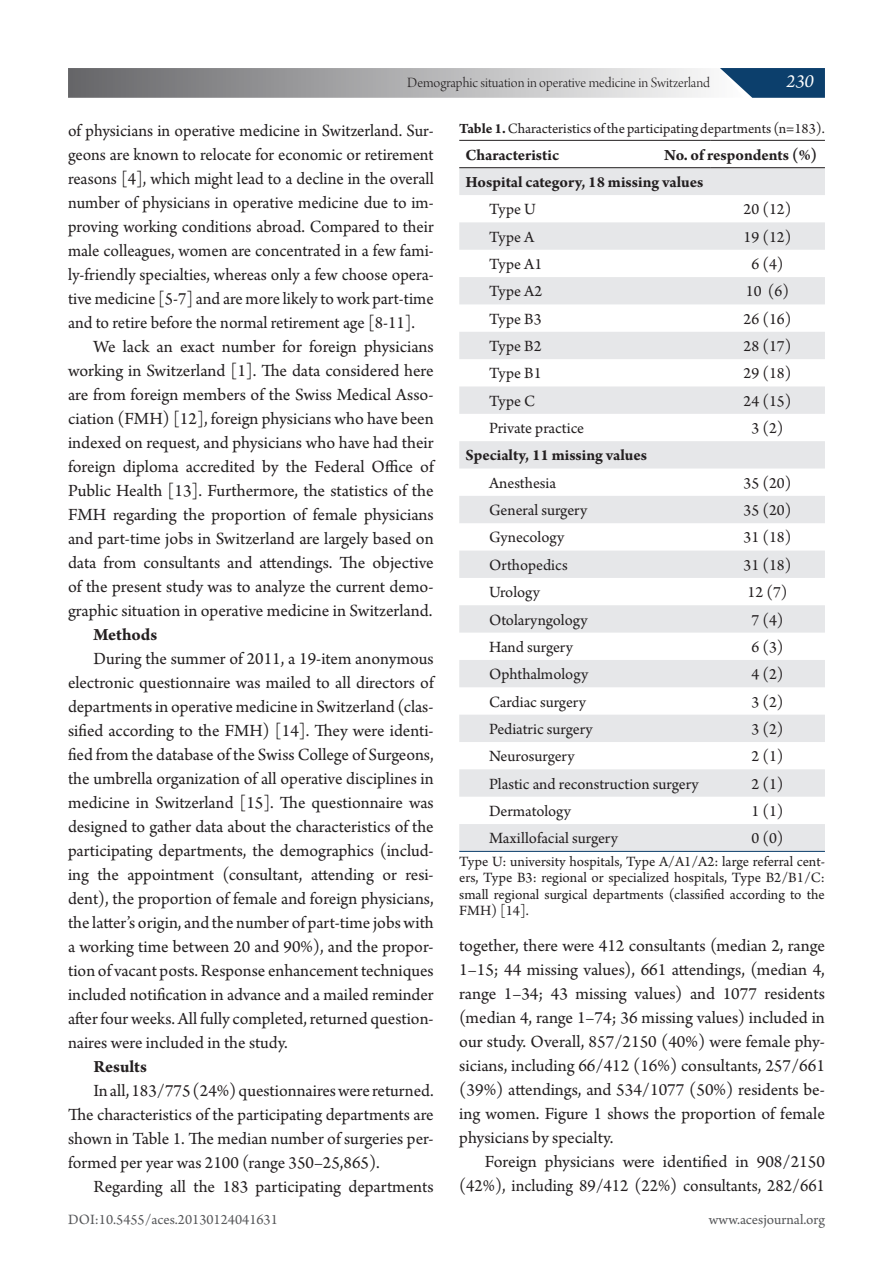
<style>
.page{position:relative;width:893px;height:1263px;background:#fff}
.page>*{position:absolute;margin:0;border:0;box-sizing:border-box;transform-origin:0 0}
.Paragraph_Style7{font:italic 19.5px "Arno Pro";color:#fff}
.BABA{font:18px/24px "Arno Pro";color:#231f20;text-align:justify}
.BABA-2{font:700 18px "Arno Pro";color:#231f20}
.t1{font:16.5px "Arno Pro";color:#231f20}
.t2{font:700 16.5px "Arno Pro";letter-spacing:-.005em;color:#231f20}
.BABA-3{font:15px/16.5px "Arno Pro";color:#231f20;text-align:justify}
.Paragraph_Style7-2{font:15px "Arno Pro Light Display";color:#231f20}
.BABA-4{font:15px "Arno Pro";color:#57585a}
.s1{font-weight:700}
</style>
<div class="page">
<svg style="left:459px;top:168px;width:366px;height:82px"></svg>
<svg style="left:459px;top:277px;width:366px;height:574px;fill:#e6e7e9"></svg>
<hr style="left:459px;top:140px;width:251px;height:1px;background:#231f20">
<hr style="left:710px;top:140px;width:115px;height:1px;background:#231f20">
<hr style="left:459px;top:167px;width:251px;height:1px;background:#231f20">
<hr style="left:710px;top:167px;width:115px;height:1px;background:#231f20">
<hr style="left:459px;top:851px;width:251px;height:1px;background:#0c3f6c">
<hr style="left:710px;top:851px;width:115px;height:1px;background:#0c3f6c">
<svg style="left:68px;top:68px;width:757px;height:30px;background:#9da3aa"></svg>
<p class="Paragraph_Style7-2" style="left:407px;top:74px;width:304px">Demographic situation in operative medicine in Switzerland</p>
<p class="Paragraph_Style7" style="left:786px;top:70px;width:29px">230</p>
<p class="BABA" style="left:68px;top:119px;width:367px">of physicians in operative medicine in Switzerland. Sur&shy;geons are known to relocate for economic or retirement reasons [4], which might lead to a decline in the overall number of physicians in operative medicine due to im&shy;proving working conditions abroad. Compared to their male colleagues, women are concentrated in a few fami&shy;ly-friendly specialties, whereas only a few choose opera&shy;tive medicine [5-7] and are more likely to work part-time and to retire before the normal retirement age [8-11].</p>
<p class="BABA" style="left:68px;top:335px;width:367px;text-indent:26px">We lack an exact number for foreign physicians working in Switzerland [1]. The data considered here are from foreign members of the Swiss Medical Asso&shy;ciation (FMH) [12], foreign physicians who have been indexed on request, and physicians who have had their foreign diploma accredited by the Federal Office of Public Health [13]. Furthermore, the statistics of the FMH regarding the proportion of female physicians and part-time jobs in Switzerland are largely based on data from consultants and attendings. The objective of the present study was to analyze the current demo&shy;graphic situation in operative medicine in Switzerland.</p>
<p class="BABA-2" style="left:94px;top:624px;width:65px">Methods</p>
<p class="BABA" style="left:68px;top:647px;width:367px;text-indent:26px">During the summer of 2011, a 19-item anonymous electronic questionnaire was mailed to all directors of departments in operative medicine in Switzerland (clas&shy;sified according to the FMH) [14]. They were identi&shy;fied from the database of the Swiss College of Surgeons, the umbrella organization of all operative disciplines in medicine in Switzerland [15]. The questionnaire was designed to gather data about the characteristics of the participating departments, the demographics (includ&shy;ing the appointment (consultant, attending or resi&shy;dent), the proportion of female and foreign physicians, the latter’s origin, and the number of part-time jobs with a working time between 20 and 90%), and the propor&shy;tion of vacant posts. Response enhancement techniques included notification in advance and a mailed reminder after four weeks. All fully completed, returned question&shy;naires were included in the study.</p>
<p class="BABA-2" style="left:94px;top:1056px;width:55px">Results</p>
<p class="BABA" style="left:68px;top:1079px;width:367px;text-indent:26px">In all, 183/775 (24%) questionnaires were returned.<br>The characteristics of the participating departments are shown in Table 1. The median number of surgeries per&shy;formed per year was 2100 (range 350–25,865).</p>
<p class="BABA" style="left:94px;top:1175px;width:342px">Regarding all the 183 participating departments</p>
<p class="BABA-3" style="left:459px;top:122px;width:367px"><span class="s1">Table 1.</span> Characteristics of the participating departments (n=183).</p>
<p class="t2" style="left:466px;top:145px;width:95px">Characteristic</p>
<p class="t2" style="left:664px;top:145px;width:154px">No. of respondents (%)</p>
<p class="t2" style="left:466px;top:172px;width:239px">Hospital category, 18 missing values</p>
<p class="t1" style="left:489px;top:200px;width:48px">Type U</p>
<p class="t1" style="left:744px;top:200px;width:49px">20 (12)</p>
<p class="t1" style="left:489px;top:227px;width:47px">Type A</p>
<p class="t1" style="left:744px;top:227px;width:49px">19 (12)</p>
<p class="t1" style="left:489px;top:255px;width:55px">Type A1</p>
<p class="t1" style="left:751px;top:255px;width:34px">6 (4)</p>
<p class="t1" style="left:489px;top:282px;width:55px">Type A2</p>
<p class="t1" style="left:746px;top:282px;width:45px">10 (6)</p>
<p class="t1" style="left:489px;top:309px;width:54px">Type B3</p>
<p class="t1" style="left:744px;top:309px;width:49px">26 (16)</p>
<p class="t1" style="left:489px;top:337px;width:54px">Type B2</p>
<p class="t1" style="left:744px;top:337px;width:49px">28 (17)</p>
<p class="t1" style="left:489px;top:364px;width:54px">Type B1</p>
<p class="t1" style="left:744px;top:364px;width:49px">29 (18)</p>
<p class="t1" style="left:489px;top:391px;width:48px">Type C</p>
<p class="t1" style="left:744px;top:391px;width:49px">24 (15)</p>
<p class="t1" style="left:489px;top:419px;width:97px">Private practice</p>
<p class="t1" style="left:751px;top:419px;width:34px">3 (2)</p>
<p class="t2" style="left:466px;top:446px;width:183px">Specialty, 11 missing values</p>
<p class="t1" style="left:489px;top:473px;width:69px">Anesthesia</p>
<p class="t1" style="left:744px;top:473px;width:49px">35 (20)</p>
<p class="t1" style="left:489px;top:501px;width:100px">General surgery</p>
<p class="t1" style="left:744px;top:501px;width:49px">35 (20)</p>
<p class="t1" style="left:489px;top:528px;width:77px">Gynecology</p>
<p class="t1" style="left:744px;top:528px;width:49px">31 (18)</p>
<p class="t1" style="left:489px;top:555px;width:80px">Orthopedics</p>
<p class="t1" style="left:744px;top:555px;width:49px">31 (18)</p>
<p class="t1" style="left:489px;top:583px;width:52px">Urology</p>
<p class="t1" style="left:747px;top:583px;width:42px">12 (7)</p>
<p class="t1" style="left:489px;top:610px;width:100px">Otolaryngology</p>
<p class="t1" style="left:751px;top:610px;width:34px">7 (4)</p>
<p class="t1" style="left:489px;top:637px;width:85px">Hand surgery</p>
<p class="t1" style="left:751px;top:637px;width:34px">6 (3)</p>
<p class="t1" style="left:489px;top:665px;width:101px">Ophthalmology</p>
<p class="t1" style="left:751px;top:665px;width:34px">4 (2)</p>
<p class="t1" style="left:489px;top:692px;width:98px">Cardiac surgery</p>
<p class="t1" style="left:751px;top:692px;width:34px">3 (2)</p>
<p class="t1" style="left:489px;top:719px;width:105px">Pediatric surgery</p>
<p class="t1" style="left:751px;top:719px;width:34px">3 (2)</p>
<p class="t1" style="left:489px;top:747px;width:87px">Neurosurgery</p>
<p class="t1" style="left:751px;top:747px;width:34px">2 (1)</p>
<p class="t1" style="left:489px;top:774px;width:211px">Plastic and reconstruction surgery</p>
<p class="t1" style="left:751px;top:774px;width:34px">2 (1)</p>
<p class="t1" style="left:489px;top:801px;width:84px">Dermatology</p>
<p class="t1" style="left:751px;top:801px;width:34px">1 (1)</p>
<p class="t1" style="left:489px;top:829px;width:130px">Maxillofacial surgery</p>
<p class="t1" style="left:751px;top:829px;width:34px">0 (0)</p>
<p class="BABA-3" style="left:459px;top:854px;width:367px">Type U: university hospitals, Type A/A1/A2: large referral cent&shy;ers, Type B3: regional or specialized hospitals, Type B2/B1/C: small regional surgical departments (classified according to the FMH) [14].</p>
<p class="BABA" style="left:459px;top:934px;width:367px">together, there were 412 consultants (median 2, range 1–15; 44 missing values), 661 attendings, (median 4, range 1–34; 43 missing values) and 1077 residents (median 4, range 1–74; 36 missing values) included in our study. Overall, 857/2150 (40%) were female phy&shy;sicians, including 66/412 (16%) consultants, 257/661 (39%) attendings, and 534/1077 (50%) residents be&shy;ing women. Figure 1 shows the proportion of female physicians by specialty.</p>
<p class="BABA" style="left:459px;top:1150px;width:367px;text-align:right">Foreign physicians were identified in 908/2150 (42%), including 89/412 (22%) consultants, 282/661</p>
<p class="BABA-4" style="left:68px;top:1211px;width:211px">DOI:10.5455/aces.20130124041631</p>
<p class="BABA-4" style="left:709px;top:1211px;width:118px">www.acesjournal.org</p>
</div>
